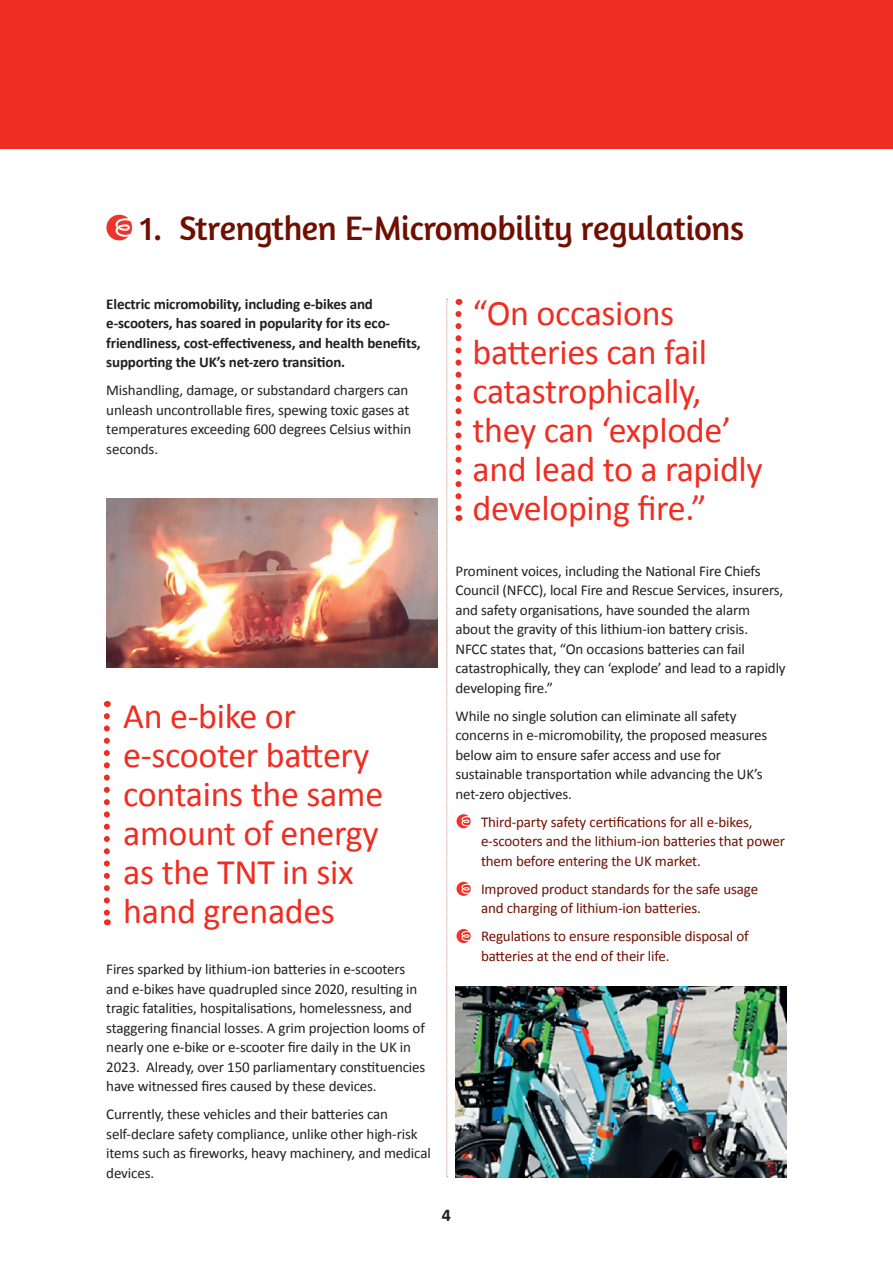
<style>
.page{position:relative;width:893px;height:1263px;background:#fff}
.page>*{position:absolute;margin:0;border:0;box-sizing:border-box;transform-origin:0 0}
.t1{font:36px/39px "Calibri";letter-spacing:-.01em;color:#ee2e22}
.t2{font:34.5px "Amaranth";letter-spacing:-.01em;color:#6f0f00}
.t3{font:700 18px "Calibri";color:#231f20}
.t4{font:15px/19.5px "Calibri";letter-spacing:-.01em;color:#231f20}
.t5{font:15px/19.5px "Calibri";letter-spacing:-.01em;color:#6f0f00}
.t6{font:700 15px/19.5px "Calibri";letter-spacing:-.01em;color:#231f20}
</style>
<div class="page">
<div style="left:0;top:0;width:893px;height:149px;background:#ee2e22"></div>
<svg style="left:106px;top:215px;width:26px;height:25px"></svg>
<img style="left:107px;top:498px;width:330px;height:169px">
<svg style="left:104px;top:716px;width:6px;height:209px"></svg>
<svg style="left:455px;top:314px;width:6px;height:207px"></svg>
<svg style="left:456px;top:814px;width:15px;height:14px"></svg>
<svg style="left:456px;top:929px;width:15px;height:14px"></svg>
<svg style="left:446px;top:299px;width:2px;height:878px"></svg>
<svg style="left:456px;top:882px;width:15px;height:14px"></svg>
<img style="left:455px;top:987px;width:331px;height:190px">
<p class="t2" style="left:140px;top:208px;width:606px">1. Strengthen E-Micromobility regulations</p>
<p class="t6" style="left:106px;top:294px;width:316px">Electric micromobility, including e-bikes and e-scooters, has soared in popularity for its eco&shy;friendliness, cost-effectiveness, and health benefits, supporting the UK’s net-zero transition.</p>
<p class="t4" style="left:106px;top:380px;width:306px">Mishandling, damage, or substandard chargers can unleash uncontrollable fires, spewing toxic gases at temperatures exceeding 600 degrees Celsius within seconds.</p>
<p class="t1" style="left:123px;top:695px;width:261px">An e-bike or e-scooter battery contains the same amount of energy as the TNT in six hand grenades</p>
<p class="t4" style="left:106px;top:959px;width:321px">Fires sparked by lithium-ion batteries in e-scooters and e-bikes have quadrupled since 2020, resulting in tragic fatalities, hospitalisations, homelessness, and staggering financial losses. A grim projection looms of nearly one e-bike or e-scooter fire daily in the UK in 2023. Already, over 150 parliamentary constituencies have witnessed fires caused by these devices.</p>
<p class="t4" style="left:106px;top:1104px;width:326px">Currently, these vehicles and their batteries can self-declare safety compliance, unlike other high-risk items such as fireworks, heavy machinery, and medical devices.</p>
<p class="t1" style="left:472px;top:292px;width:292px">“On occasions batteries can fail catastrophically, they can ‘explode’ and lead to a rapidly developing fire.”</p>
<p class="t4" style="left:455px;top:561px;width:332px">Prominent voices, including the National Fire Chiefs Council (NFCC), local Fire and Rescue Services, insurers, and safety organisations, have sounded the alarm about the gravity of this lithium-ion battery crisis.<br>NFCC states that, “On occasions batteries can fail catastrophically, they can ‘explode’ and lead to a rapidly developing fire.”</p>
<p class="t4" style="left:455px;top:706px;width:313px">While no single solution can eliminate all safety concerns in e-micromobility, the proposed measures below aim to ensure safer access and use for sustainable transportation while advancing the UK’s net-zero objectives.</p>
<p class="t5" style="left:481px;top:812px;width:306px">Third-party safety certifications for all e-bikes, e-scooters and the lithium-ion batteries that power them before entering the UK market.</p>
<p class="t5" style="left:481px;top:879px;width:279px">Improved product standards for the safe usage and charging of lithium-ion batteries.</p>
<p class="t5" style="left:481px;top:926px;width:269px">Regulations to ensure responsible disposal of batteries at the end of their life.</p>
<p class="t3" style="left:442px;top:1202px;width:11px">4</p>
</div>
